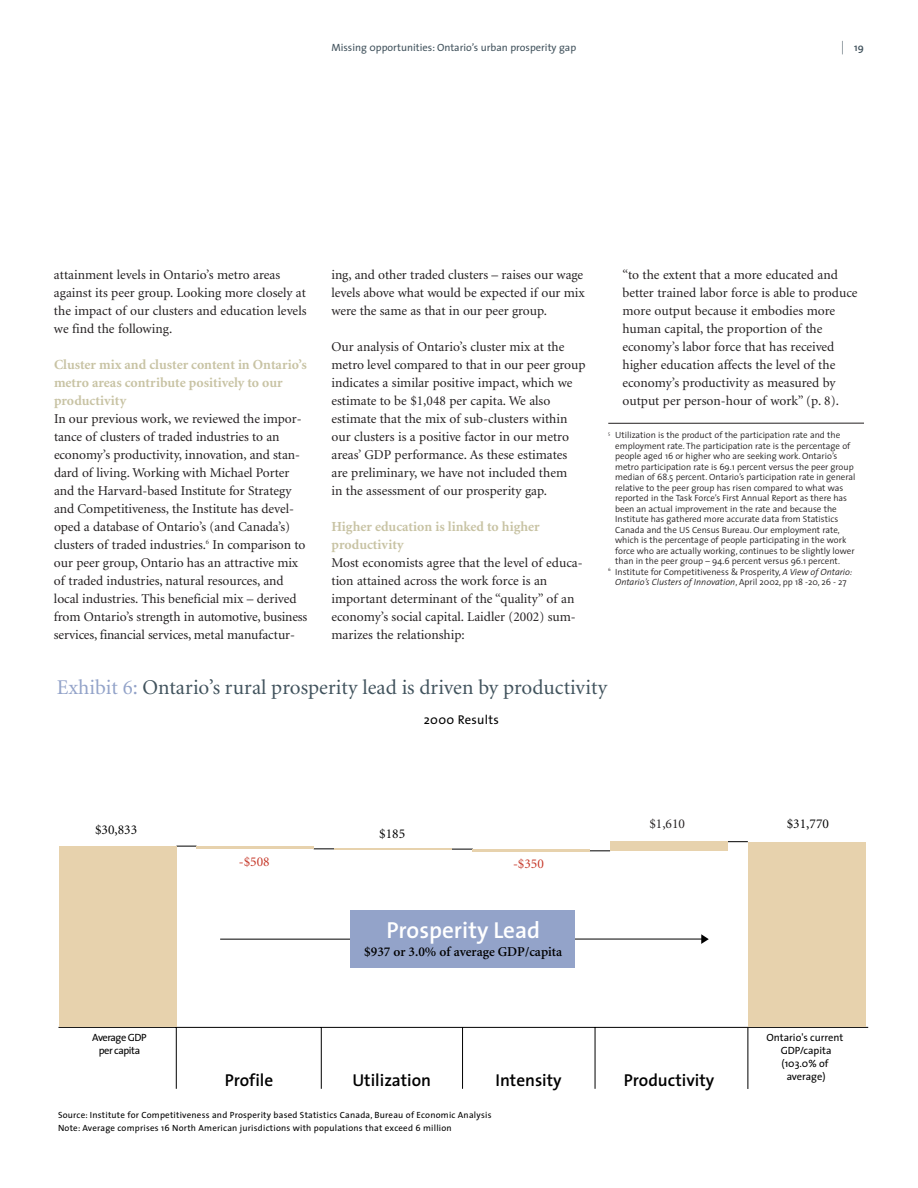
<style>
.page{position:relative;width:918px;height:1188px;background:#fff}
.page>*{position:absolute;margin:0;border:0;box-sizing:border-box;transform-origin:0 0}
.t1{font:600 23.25px "The Sans";color:#fff}
.t2{font:21px "Minion";color:#41535d}
.t3{font:600 17.25px "The Sans";color:#000}
.t4{font:700 13.8px/18px "Minion";color:#c8c3a4}
.t5{font:13.5px/18px "Minion";color:#231f20}
.t6{font:600 13.5px "Minion";color:#000}
.t7{font:13.5px "Minion";color:#000}
.t8{font:13.5px "Minion";color:#c53526}
.t9{font:12.75px "The Sans";letter-spacing:.025em;color:#000}
.t10{font:10.5px "The Sans";color:#42535d}
.t11{font:10.5px/12.8px "The Sans";color:#000;text-align:center}
.t12{font:10.5px/12.8px "The Sans";letter-spacing:-.04em;color:#000;text-align:center}
.t13{font:600 10.5px "The Sans";color:#42535d}
.t14{font:300 9px "The Sans";color:#231f20}
.t15{font:9px/12.8px "The Sans";letter-spacing:.025em;color:#000}
.t16{font:italic 300 9px "The Sans";color:#231f20}
.s1{font-weight:200;font-size:13.5px}
.s2{font-style:italic}
.s3{font-style:normal}
.s4{color:#93a3c9}
</style>
<div class="page">
<svg style="left:701px;top:934px;width:8px;height:10px"></svg>
<hr style="left:565px;top:939px;width:139px;height:1px;background:#000">
<hr style="left:220px;top:939px;width:141px;height:1px;background:#000">
<div style="left:350px;top:911px;width:225px;height:57px;background:#93a3c9"></div>
<hr style="left:176px;top:1027px;width:1px;height:62px;background:#000">
<hr style="left:321px;top:1027px;width:1px;height:62px;background:#000">
<hr style="left:462px;top:1027px;width:1px;height:62px;background:#000">
<hr style="left:595px;top:1027px;width:1px;height:62px;background:#000">
<hr style="left:58px;top:1027px;width:810px;height:1px;background:#000">
<hr style="left:748px;top:1028px;width:1px;height:61px;background:#000">
<svg style="left:314px;top:849px;width:21px;height:1px"></svg>
<svg style="left:452px;top:849px;width:20px;height:1px"></svg>
<svg style="left:590px;top:851px;width:20px;height:1px"></svg>
<svg style="left:728px;top:841px;width:20px;height:1px"></svg>
<svg style="left:177px;top:846px;width:20px;height:1px"></svg>
<div style="left:748px;top:842px;width:118px;height:185px;background:#e7d2ad"></div>
<div style="left:610px;top:842px;width:118px;height:9px;background:#e7d2ad"></div>
<hr style="left:472px;top:849px;width:118px;height:2px;background:#e7d2ad">
<hr style="left:335px;top:848px;width:117px;height:1px;background:#e7d2ad">
<hr style="left:197px;top:846px;width:117px;height:3px;background:#e7d2ad">
<div style="left:59px;top:846px;width:118px;height:181px;background:#e7d2ad"></div>
<hr style="left:608px;top:423px;width:256px;height:1px;background:#231f20">
<p class="t10" style="left:331px;top:43px;width:246px">Missing 0pportunities: Ontario’s urban prosperity gap</p>
<p class="t13" style="left:841px;top:43px;width:25px"><span class="s1">|</span> 19</p>
<p class="t5" style="left:54px;top:267px;width:254px">attainment levels in Ontario’s metro areas against its peer group. Looking more closely at the impact of our clusters and education levels we find the following.</p>
<p class="t4" style="left:54px;top:357px;width:254px">Cluster mix and cluster content in Ontario’s metro areas contribute positively to our productivity</p>
<p class="t5" style="left:54px;top:411px;width:255px">In our previous work, we reviewed the impor&shy;tance of clusters of traded industries to an economy’s productivity, innovation, and stan&shy;dard of living. Working with Michael Porter and the Harvard-based Institute for Strategy and Competitiveness, the Institute has devel&shy;oped a database of Ontario’s (and Canada’s) clusters of traded industries.<sup>6</sup> In comparison to our peer group, Ontario has an attractive mix of traded industries, natural resources, and local industries. This beneficial mix – derived from Ontario’s strength in automotive, business services, financial services, metal manufactur-</p>
<p class="t5" style="left:332px;top:267px;width:255px;text-align:justify">ing, and other traded clusters – raises our wage levels above what would be expected if our mix were the same as that in our peer group.</p>
<p class="t5" style="left:332px;top:339px;width:256px">Our analysis of Ontario’s cluster mix at the metro level compared to that in our peer group indicates a similar positive impact, which we estimate to be $1,048 per capita. We also estimate that the mix of sub-clusters within our clusters is a positive factor in our metro areas’ GDP performance. As these estimates are preliminary, we have not included them<br>in the assessment of our prosperity gap.</p>
<p class="t4" style="left:332px;top:519px;width:210px">Higher education is linked to higher productivity</p>
<p class="t5" style="left:332px;top:555px;width:253px">Most economists agree that the level of educa&shy;tion attained across the work force is an important determinant of the “quality” of an economy’s social capital. Laidler (2002) sum&shy;marizes the relationship:</p>
<p class="t5" style="left:622px;top:267px;width:237px">“to the extent that a more educated and better trained labor force is able to produce more output because it embodies more human capital, the proportion of the economy’s labor force that has received higher education affects the level of the economy’s productivity as measured by output per person-hour of work” (p. 8).</p>
<p class="t14" style="left:608px;top:432px;width:233px"><sup>5</sup> Utilization is the product of the participation rate and the</p>
<p class="t14" style="left:615px;top:443px;width:237px">employment rate. The participation rate is the percentage of</p>
<p class="t14" style="left:615px;top:453px;width:224px">people aged 16 or higher who are seeking work. Ontario’s</p>
<p class="t14" style="left:615px;top:464px;width:240px">metro participation rate is 69.1 percent versus the peer group</p>
<p class="t14" style="left:615px;top:474px;width:242px">median of 68.5 percent. Ontario’s participation rate in general</p>
<p class="t14" style="left:615px;top:485px;width:230px">relative to the peer group has risen compared to what was</p>
<p class="t14" style="left:615px;top:495px;width:234px">reported in the Task Force’s First Annual Report as there has</p>
<p class="t14" style="left:615px;top:506px;width:223px">been an actual improvement in the rate and because the</p>
<p class="t14" style="left:615px;top:516px;width:225px">Institute has gathered more accurate data from Statistics</p>
<p class="t14" style="left:615px;top:527px;width:226px">Canada and the US Census Bureau. Our employment rate,</p>
<p class="t14" style="left:615px;top:537px;width:233px">which is the percentage of people participating in the work</p>
<p class="t14" style="left:615px;top:548px;width:241px">force who are actually working, continues to be slightly lower</p>
<p class="t14" style="left:615px;top:558px;width:226px">than in the peer group – 94.6 percent versus 96.1 percent.</p>
<p class="t14" style="left:608px;top:569px;width:246px"><sup>6</sup> Institute for Competitiveness &amp; Prosperity, <span class="s2">A View of Ontario:</span></p>
<p class="t16" style="left:615px;top:579px;width:233px">Ontario’s Clusters of Innovation<span class="s3">, April 2002, pp 18 -20, 26 - 27</span></p>
<h2 class="t2" style="left:57px;top:679px;width:552px"><span class="s4">Exhibit 6:</span> Ontario’s rural prosperity lead is driven by productivity</h2>
<p class="t7" style="left:95px;top:824px;width:44px">$30,833</p>
<p class="t12" style="left:92px;top:1034px;width:56px">Average GDP per capita</p>
<p class="t8" style="left:239px;top:857px;width:32px">-$508</p>
<p class="t9" style="left:424px;top:715px;width:77px">2000 Results</p>
<p class="t7" style="left:379px;top:829px;width:27px">$185</p>
<p class="t8" style="left:513px;top:858px;width:32px">-$350</p>
<h1 class="t1" style="left:386px;top:921px;width:155px">Prosperity Lead</h1>
<p class="t6" style="left:364px;top:946px;width:200px">$937 or 3.0% of average GDP/capita</p>
<p class="t5" style="left:649px;top:816px;width:37px">$1,610</p>
<p class="t7" style="left:787px;top:818px;width:44px">$31,770</p>
<p class="t3" style="left:225px;top:1074px;width:50px">Profile</p>
<p class="t3" style="left:624px;top:1074px;width:92px">Productivity</p>
<p class="t3" style="left:352px;top:1074px;width:80px">Utilization</p>
<p class="t3" style="left:496px;top:1074px;width:68px">Intensity</p>
<p class="t11" style="left:767px;top:1034px;width:78px">Ontario's current<br>GDP/capita (103.0% of average)</p>
<p class="t15" style="left:58px;top:1111px;width:435px">Source: Institute for Competitiveness and Prosperity based Statistics Canada, Bureau of Economic Analysis<br>Note: Average comprises 16 North American jurisdictions with populations that exceed 6 million</p>
</div>
